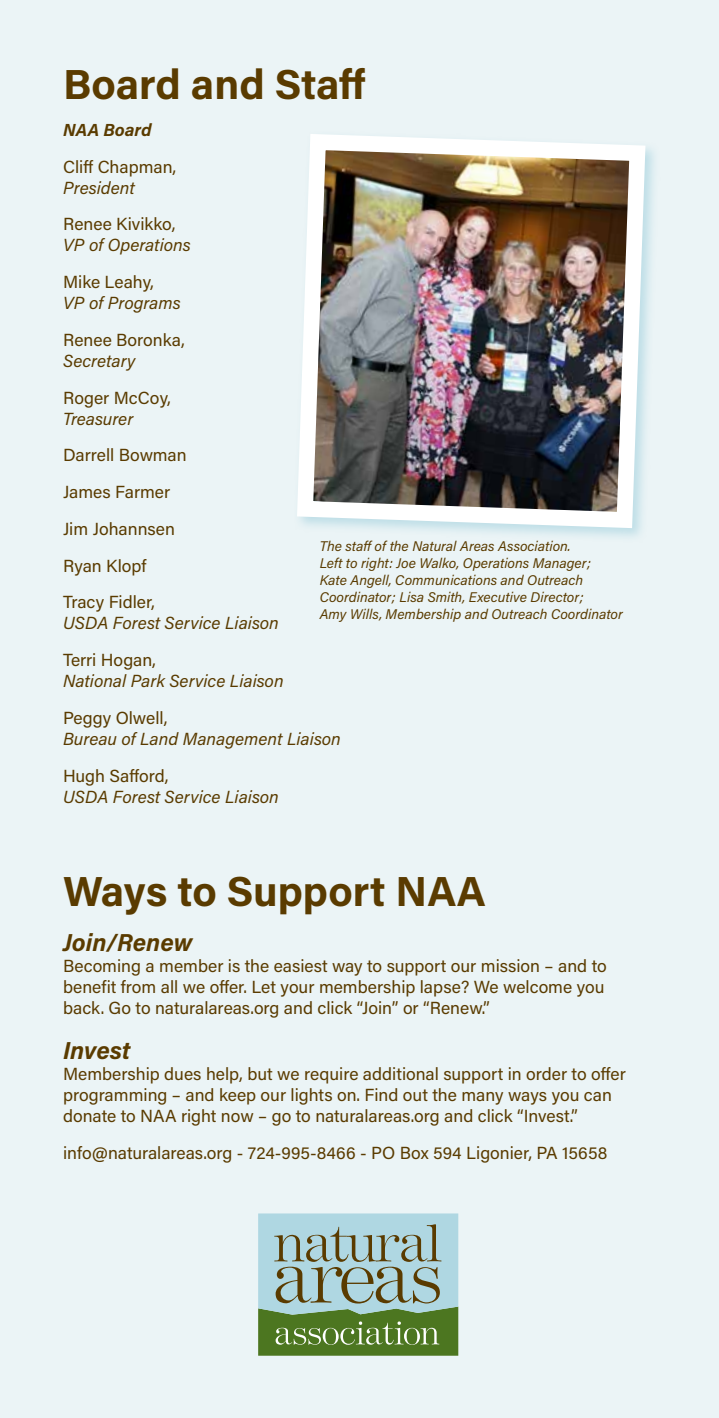
<style>
.page{position:relative;width:719px;height:1418px;background:#fff}
.page>*{position:absolute;margin:0;border:0;box-sizing:border-box;transform-origin:0 0}
.t1{font:700 42px "Acumin Pro";color:#5a3b00}
.t2{font:italic 700 24.5px "Acumin Pro";color:#5a3b00}
.t3{font:17.5px/36.8px "Acumin Pro";color:#5a3b00}
.t4{font:italic 17.5px "Acumin Pro";color:#5a3b00}
.t5{font:italic 700 17.5px "Acumin Pro";color:#5a3b00}
.t6{font:italic 14px/16.8px "Acumin Pro";color:#5a3b00}
</style>
<div class="page">
<div style="left:0;top:0;width:718px;height:1418px;background:#ebf4f6"></div>
<img style="left:297px;top:134px;width:356px;height:402px">
<svg style="left:258px;top:1213px;width:200px;height:142px;background:#8cac94"></svg>
<h1 class="t1" style="left:63px;top:55px;width:304px">Board and Staff</h1>
<p class="t5" style="left:63px;top:117px;width:90px">NAA Board</p>
<p class="t3" style="left:63px;top:147px;width:115px">Cliff Chapman,</p>
<p class="t4" style="left:63px;top:175px;width:73px">President</p>
<p class="t3" style="left:63px;top:205px;width:114px">Renee Kivikko,</p>
<p class="t4" style="left:63px;top:233px;width:129px">VP of Operations</p>
<p class="t3" style="left:63px;top:263px;width:92px">Mike Leahy,</p>
<p class="t4" style="left:63px;top:291px;width:119px">VP of Programs</p>
<p class="t3" style="left:63px;top:321px;width:123px">Renee Boronka,</p>
<p class="t4" style="left:63px;top:348px;width:74px">Secretary</p>
<p class="t3" style="left:63px;top:378px;width:109px">Roger McCoy,</p>
<p class="t4" style="left:63px;top:406px;width:72px">Treasurer</p>
<p class="t3" style="left:63px;top:436px;width:125px">Darrell Bowman<br>James Farmer<br>Jim Johannsen<br>Ryan Klopf<br>Tracy Fidler,</p>
<p class="t4" style="left:63px;top:611px;width:217px">USDA Forest Service Liaison</p>
<p class="t3" style="left:63px;top:641px;width:94px">Terri Hogan,</p>
<p class="t4" style="left:63px;top:669px;width:222px">National Park Service Liaison</p>
<p class="t3" style="left:63px;top:699px;width:106px">Peggy Olwell,</p>
<p class="t4" style="left:63px;top:726px;width:279px">Bureau of Land Management Liaison</p>
<p class="t3" style="left:63px;top:756px;width:107px">Hugh Safford,</p>
<p class="t4" style="left:63px;top:784px;width:217px">USDA Forest Service Liaison</p>
<p class="t6" style="left:319px;top:537px;width:304px">The staff of the Natural Areas Association.<br>Left to right: Joe Walko, Operations Manager;<br>Kate Angell, Communications and Outreach Coordinator; Lisa Smith, Executive Director;<br>Amy Wills, Membership and Outreach Coordinator</p>
<h1 class="t1" style="left:63px;top:861px;width:424px">Ways to Support NAA</h1>
<h2 class="t2" style="left:63px;top:925px;width:131px">Join/Renew</h2>
<p class="t3" style="left:63px;top:954px;width:545px;line-height:21px">Becoming a member is the easiest way to support our mission – and to benefit from all we offer. Let your membership lapse? We welcome you back. Go to naturalareas.org and click “Join” or “Renew.”</p>
<h2 class="t2" style="left:63px;top:1033px;width:69px">Invest</h2>
<p class="t3" style="left:63px;top:1062px;width:564px;line-height:21px">Membership dues help, but we require additional support in order to offer programming – and keep our lights on. Find out the many ways you can donate to NAA right now – go to naturalareas.org and click “Invest.”</p>
<p class="t3" style="left:63px;top:1133px;width:545px">info@naturalareas.org - 724-995-8466 - PO Box 594 Ligonier, PA 15658</p>
</div>
